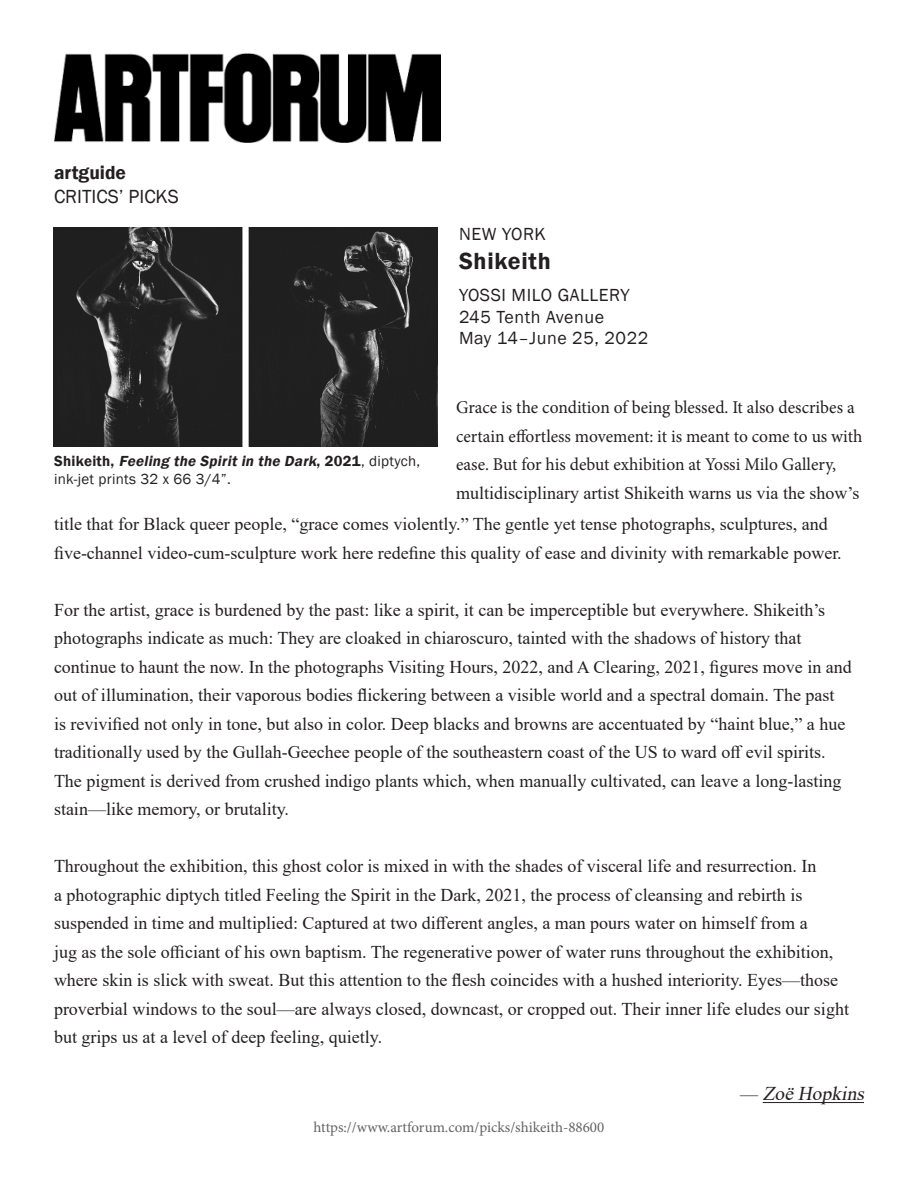
<style>
.page{position:relative;width:918px;height:1188px;background:#fff}
.page>*{position:absolute;margin:0;border:0;box-sizing:border-box;transform-origin:0 0}
.t1{font:600 24px "Franklin Gothic";letter-spacing:.03em;color:#231f20}
.t2{font:19.5px "Franklin Gothic";color:#231f20}
.t3{font:italic 19.5px "Times New Roman";color:#231f20}
.t4{font:600 19.5px "Franklin Gothic";color:#231f20}
.t5{font:18px/28.5px "Times New Roman";color:#231f20}
.t6{font:18px/28.5px "Minion Pro";color:#231f20}
.t7{font:18px "Franklin Gothic";letter-spacing:.03em;color:#231f20}
.t8{font:15px/18px "Franklin Gothic";letter-spacing:.02em;color:#231f20}
.t9{font:15px "Minion Pro";color:#636366}
.s1{font-weight:600}
.s2{font-weight:600;font-style:italic}
.s3{font-style:normal;font-size:18px}
</style>
<div class="page">
<hr style="left:763px;top:1102px;width:101px;height:1px;background:#231f20">
<img style="left:54px;top:54px;width:387px;height:88px">
<img style="left:54px;top:227px;width:383px;height:220px">
<p class="t4" style="left:54px;top:161px;width:74px">artguide</p>
<p class="t2" style="left:54px;top:184px;width:126px">CRITICS’ PICKS</p>
<p class="t7" style="left:459px;top:223px;width:88px">NEW YORK</p>
<p class="t1" style="left:459px;top:246px;width:93px">Shikeith</p>
<p class="t7" style="left:459px;top:284px;width:172px">YOSSI MILO GALLERY</p>
<p class="t7" style="left:459px;top:306px;width:147px">245 Tenth Avenue</p>
<p class="t7" style="left:459px;top:327px;width:191px">May 14–June 25, 2022</p>
<p class="t6" style="left:456px;top:393px;width:408px">Grace is the condition of being blessed. It also describes a certain effortless movement: it is meant to come to us with ease. But for his debut exhibition at Yossi Milo Gallery,</p>
<p class="t5" style="left:456px;top:478px;width:405px">multidisciplinary artist Shikeith warns us via the show’s</p>
<p class="t5" style="left:54px;top:510px;width:789px">title that for Black queer people, “grace comes violently.” The gentle yet tense photographs, sculptures, and five-channel video-cum-sculpture work here redefine this quality of ease and divinity with remarkable power.</p>
<p class="t8" style="left:54px;top:453px;width:368px"><span class="s1">S h i ke i t h ,</span> <span class="s2">Feeling the Spirit in the Dark</span><span class="s1">, 2 0 2 1</span> , d i ptyc h , ink-jet prints 32 x 66 3/4”.</p>
<p class="t5" style="left:54px;top:595px;width:799px">For the artist, grace is burdened by the past: like a spirit, it can be imperceptible but everywhere. Shikeith’s photographs indicate as much: They are cloaked in chiaroscuro, tainted with the shadows of history that continue to haunt the now. In the photographs Visiting Hours, 2022, and A Clearing, 2021, figures move in and out of illumination, their vaporous bodies flickering between a visible world and a spectral domain. The past<br>is revivified not only in tone, but also in color. Deep blacks and browns are accentuated by “haint blue,” a hue traditionally used by the Gullah-Geechee people of the southeastern coast of the US to ward off evil spirits.<br>The pigment is derived from crushed indigo plants which, when manually cultivated, can leave a long-lasting stain—like memory, or brutality.</p>
<p class="t5" style="left:54px;top:852px;width:797px">Throughout the exhibition, this ghost color is mixed in with the shades of visceral life and resurrection. In<br>a photographic diptych titled Feeling the Spirit in the Dark, 2021, the process of cleansing and rebirth is suspended in time and multiplied: Captured at two different angles, a man pours water on himself from a<br>jug as the sole officiant of his own baptism. The regenerative power of water runs throughout the exhibition, where skin is slick with sweat. But this attention to the flesh coincides with a hushed interiority. Eyes—those proverbial windows to the soul—are always closed, downcast, or cropped out. Their inner life eludes our sight but grips us at a level of deep feeling, quietly.</p>
<p class="t3" style="left:740px;top:1080px;width:130px"><span class="s3">—</span> Zoë Hopkins</p>
<p class="t9" style="left:314px;top:1117px;width:292px">https://www.artforum.com/picks/shikeith-88600</p>
</div>
